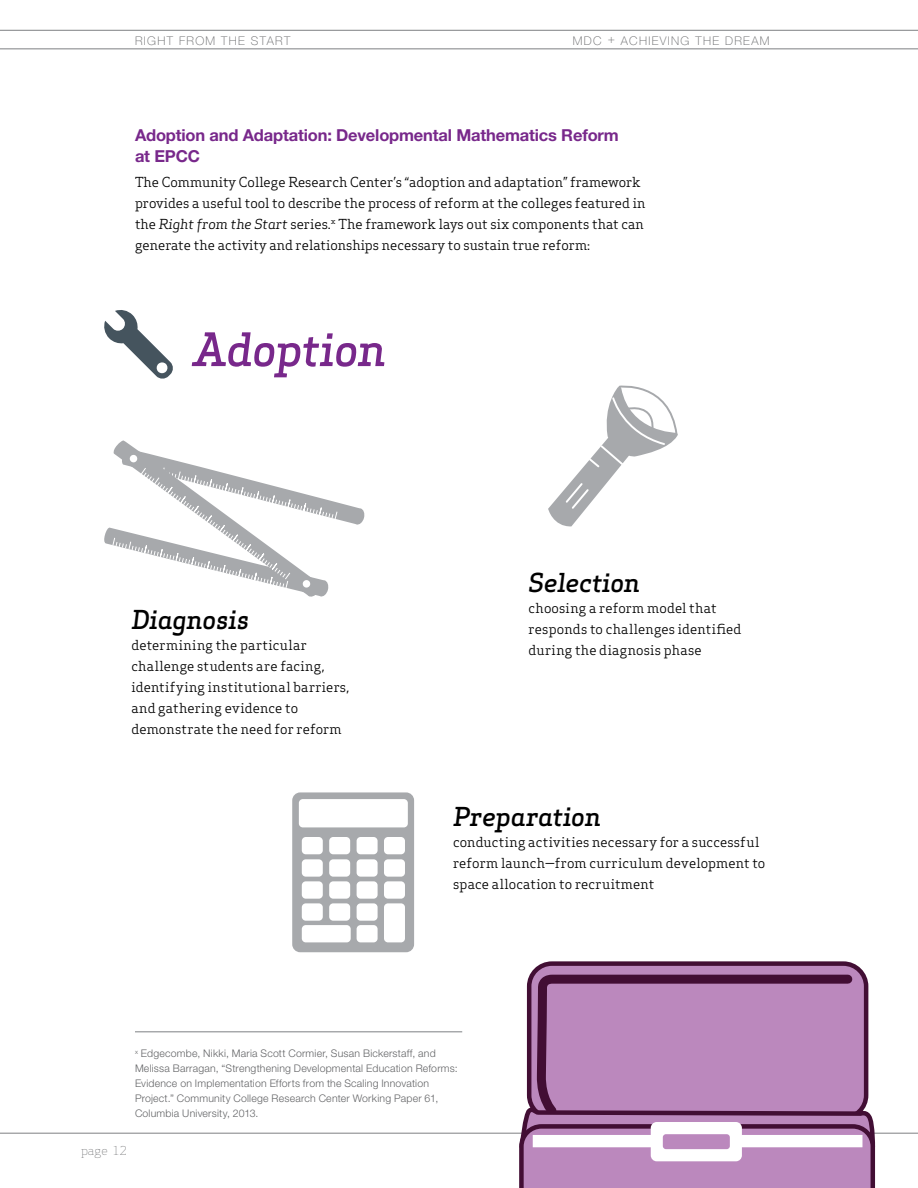
<style>
.page{position:relative;width:918px;height:1188px;background:#fff}
.page>*{position:absolute;margin:0;border:0;box-sizing:border-box;transform-origin:0 0}
.t1{font:italic 500 25.5px "Apex Serif";letter-spacing:-.015em;color:#000}
.t2{font:700 16.5px/21px "Helvetica Neue";letter-spacing:-.01em;color:#78288b}
.t3{font:13.5px/21px "Apex Serif";color:#000}
.t4{font:100 12px "Helvetica Neue";letter-spacing:.11em;color:#636466}
.t5{font:300 12px "Apex Serif";color:#636466}
.t6{font:300 10.5px/15px "Helvetica Neue";letter-spacing:.02em;color:#636466}
.s1{font-style:italic}
</style>
<div class="page">
<hr style="left:0;top:49px;width:918px;height:1px;background:#7e8083">
<hr style="left:0;top:30px;width:918px;height:1px;background:#7e8083">
<hr style="left:0;top:1133px;width:918px;height:1px;background:#7e8083">
<svg style="left:104px;top:310px;width:69px;height:69px"></svg>
<svg style="left:192px;top:332px;width:192px;height:45px"></svg>
<svg style="left:104px;top:440px;width:261px;height:157px"></svg>
<svg style="left:548px;top:385px;width:130px;height:142px"></svg>
<div style="left:292px;top:792px;width:122px;height:160px;background:#a7a9ac;border-radius:8px"></div>
<div style="left:299px;top:799px;width:109px;height:28px;background:#fff;border-radius:4px"></div>
<div style="left:302px;top:837px;width:21px;height:17px;background:#fff;border-radius:4px"></div>
<div style="left:329px;top:837px;width:21px;height:17px;background:#fff;border-radius:4px"></div>
<div style="left:357px;top:837px;width:21px;height:17px;background:#fff;border-radius:4px"></div>
<div style="left:384px;top:837px;width:21px;height:17px;background:#fff;border-radius:4px"></div>
<div style="left:302px;top:859px;width:21px;height:18px;background:#fff;border-radius:4px"></div>
<div style="left:329px;top:859px;width:21px;height:18px;background:#fff;border-radius:4px"></div>
<div style="left:357px;top:859px;width:21px;height:18px;background:#fff;border-radius:4px"></div>
<div style="left:384px;top:859px;width:21px;height:18px;background:#fff;border-radius:4px"></div>
<div style="left:302px;top:881px;width:21px;height:18px;background:#fff;border-radius:4px"></div>
<div style="left:329px;top:881px;width:21px;height:18px;background:#fff;border-radius:4px"></div>
<div style="left:357px;top:881px;width:21px;height:18px;background:#fff;border-radius:4px"></div>
<div style="left:384px;top:881px;width:21px;height:18px;background:#fff;border-radius:4px"></div>
<div style="left:302px;top:903px;width:21px;height:18px;background:#fff;border-radius:4px"></div>
<div style="left:329px;top:903px;width:21px;height:18px;background:#fff;border-radius:4px"></div>
<div style="left:357px;top:903px;width:21px;height:18px;background:#fff;border-radius:4px"></div>
<div style="left:384px;top:903px;width:21px;height:39px;background:#fff;border-radius:4px"></div>
<div style="left:302px;top:925px;width:49px;height:17px;background:#fff;border-radius:4px"></div>
<div style="left:357px;top:925px;width:21px;height:17px;background:#fff;border-radius:4px"></div>
<hr style="left:135px;top:1032px;width:327px;height:1px;background:#7e8083">
<div style="left:529px;top:964px;width:337px;height:154px;background:#bb88bd;border-radius:23px"></div>
<div style="left:527px;top:961px;width:341px;height:159px;border:4px solid #420e34;border-radius:23px"></div>
<svg style="left:533px;top:970px;width:324px;height:131px"></svg>
<svg style="left:517px;top:1101px;width:362px;height:87px"></svg>
<div style="left:651px;top:1122px;width:91px;height:39px;background:#fff;border-radius:6px"></div>
<div style="left:663px;top:1134px;width:67px;height:15px;background:#bb88bd;border-radius:3px"></div>
<div style="left:533px;top:1135px;width:120px;height:12px;background:#fff"></div>
<div style="left:733px;top:1135px;width:129px;height:12px;background:#fff"></div>
<p class="t4" style="left:135px;top:34px;width:157px">RIGHT FROM THE START</p>
<p class="t4" style="left:573px;top:34px;width:198px">MDC + ACHIEVING THE DREAM</p>
<p class="t2" style="left:135px;top:124px;width:485px">Adoption and Adaptation: Developmental Mathematics Reform at EPCC</p>
<p class="t3" style="left:135px;top:171px;width:512px">The Community College Research Center’s “adoption and adaptation” framework provides a useful tool to describe the process of reform at the colleges featured in the <span class="s1">Right from the Start</span> series.<sup>x</sup> The framework lays out six components that can generate the activity and relationships necessary to sustain true reform:</p>
<h1 class="t1" style="left:131px;top:603px;width:119px">Diagnosis</h1>
<p class="t3" style="left:131px;top:634px;width:220px">determining the particular challenge students are facing, identifying institutional barriers, and gathering evidence to demonstrate the need for reform</p>
<h1 class="t1" style="left:529px;top:567px;width:113px">Selection</h1>
<p class="t3" style="left:529px;top:598px;width:214px">choosing a reform model that responds to challenges identified during the diagnosis phase</p>
<h1 class="t1" style="left:453px;top:800px;width:149px">Preparation</h1>
<p class="t3" style="left:453px;top:831px;width:314px">conducting activities necessary for a successful reform launch—from curriculum development to space allocation to recruitment</p>
<p class="t6" style="left:135px;top:1046px;width:324px"><sup>x</sup> Edgecombe, Nikki, Maria Scott Cormier, Susan Bickerstaff, and Melissa Barragan, “Strengthening Developmental Education Reforms:<br>Evidence on Implementation Efforts from the Scaling Innovation Project.” Community College Research Center Working Paper 61, Columbia University, 2013.</p>
<p class="t5" style="left:81px;top:1143px;width:48px">page 12</p>
</div>
